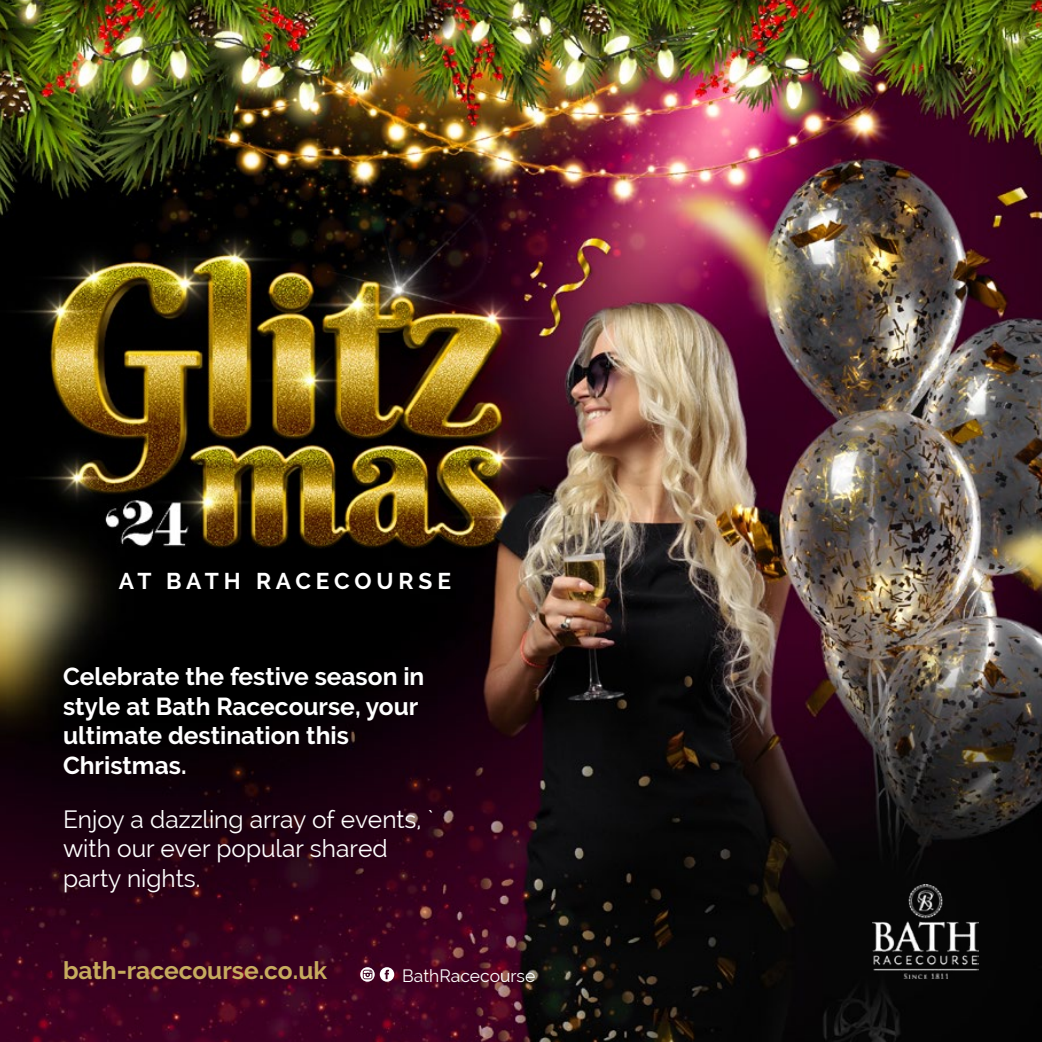
<style>
.page{position:relative;width:1042px;height:1042px;background:#fff}
.page>*{position:absolute;margin:0;border:0;box-sizing:border-box;transform-origin:0 0}
.t1{font:700 24.5px/29.4px "Raleway";color:#fff}
.t2{font:24.5px/29.4px "Raleway";color:#fff}
.t3{font:700 24.5px "Raleway";color:#c6ab5e}
.t4{font:700 22.75px "Raleway";letter-spacing:.21em;color:#fff}
.t5{font:17.5px "Raleway";color:#fff}
</style>
<div class="page">
<img style="left:0;top:0;width:1042px;height:1042px">
<svg style="left:360px;top:967px;width:34px;height:14px"></svg>
<img style="left:873px;top:885px;width:106px;height:94px">
<p class="t4" style="left:119px;top:567px;width:334px">AT BATH RACECOURSE</p>
<p class="t1" style="left:63px;top:662px;width:363px">Celebrate the festive season in style at Bath Racecourse, your ultimate destination this<br>Christmas.</p>
<p class="t2" style="left:63px;top:804px;width:372px">Enjoy a dazzling array of events, ` with our ever popular shared party nights.</p>
<p class="t3" style="left:63px;top:956px;width:266px">bath-racecourse.co.uk</p>
<p class="t5" style="left:402px;top:965px;width:135px">BathRacecourse</p>
</div>
